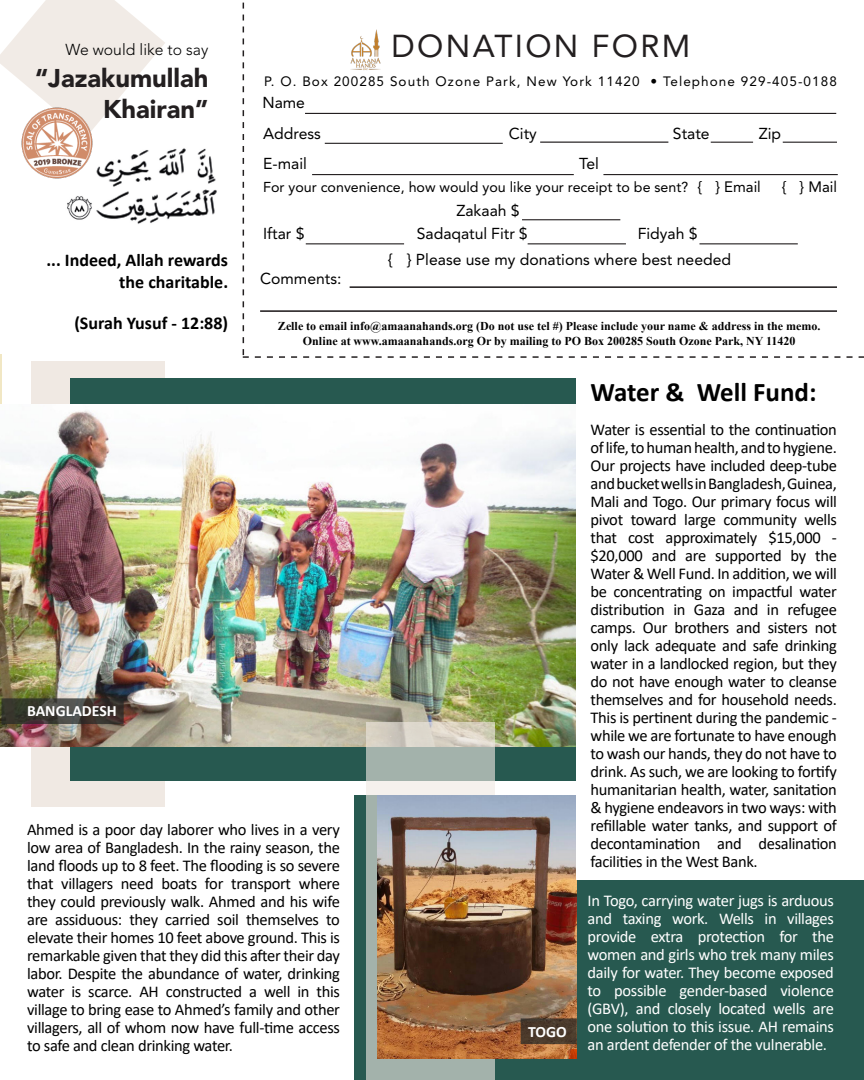
<style>
.page{position:relative;width:864px;height:1080px;background:#fff}
.page>*{position:absolute;margin:0;border:0;box-sizing:border-box;transform-origin:0 0}
.subheading{font:31.5px "Avenir LT Std";letter-spacing:.075em;color:#231f20}
._2nd_PAGE{font:700 27px "Calibri";color:#000}
._2nd_PAGE-2{font:900 25.5px "Avenir LT Std";color:#231f20}
.t1{font:700 18px "Calibri";color:#000}
._2nd_PAGE-3{font:16.5px/18px "Calibri";letter-spacing:-.02em;color:#000;text-align:justify}
._2nd_PAGE-4{font:16.5px/18px "Calibri";letter-spacing:-.02em;color:#fff;text-align:justify}
._2nd_PAGE-5{font:15.75px "Avenir LT Std";color:#000}
._2nd_PAGE-6{font:300 15.75px "Avenir LT Std";color:#000}
._2nd_PAGE-7{font:700 15.75px "Calibri";color:#fff}
._2nd_PAGE-8{font:15px "Avenir LT Std";color:#000}
._2nd_PAGE-9{font:14.25px "Avenir LT Std";color:#000}
.subheading-2{font:13.5px "Avenir LT Std";letter-spacing:.08em;color:#000}
._2nd_PAGE-10{font:700 12px "Times New Roman";color:#000}
</style>
<div class="page">
<hr style="left:0;top:314px;width:1px;height:352px;background:#f1e7c4">
<div style="left:32px;top:362px;width:133px;height:445px;background:#f0e9e3"></div>
<div style="left:70px;top:378px;width:507px;height:403px;background:#275950"></div>
<div style="left:355px;top:795px;width:509px;height:285px;background:#275950"></div>
<div style="left:0;top:0;width:864px;height:353px;background:#fff"></div>
<svg style="left:243px;top:2px;width:621px;height:356px"></svg>
<img style="left:0;top:404px;width:577px;height:342px">
<svg style="left:366px;top:723px;width:128px;height:357px;background:#b7c0b8"></svg>
<img style="left:377px;top:795px;width:200px;height:264px">
<div style="left:577px;top:362px;width:287px;height:518px;background:#fff"></div>
<div style="left:521px;top:1018px;width:56px;height:26px;background:#4a392b"></div>
<svg style="left:1px;top:698px;width:123px;height:26px;background:#3e3b35"></svg>
<img style="left:58px;top:142px;width:159px;height:82px">
<svg style="left:0;top:0;width:165px;height:130px"></svg>
<img style="left:22px;top:108px;width:70px;height:70px">
<p class="_2nd_PAGE-6" style="left:65px;top:41px;width:144px">We would like to say</p>
<p class="_2nd_PAGE-2" style="left:35px;top:63px;width:175px">“Jazakumullah</p>
<p class="_2nd_PAGE-2" style="left:103px;top:94px;width:107px">Khairan”</p>
<p class="subheading" style="left:392px;top:28px;width:300px">DONATION FORM</p>
<p class="subheading-2" style="left:264px;top:73px;width:574px">P. O. Box 200285 South Ozone Park, New York 11420 • Telephone 929-405-0188</p>
<p class="_2nd_PAGE-5" style="left:262px;top:93px;width:44px">Name</p>
<p class="_2nd_PAGE-5" style="left:263px;top:125px;width:59px">Address</p>
<p class="_2nd_PAGE-5" style="left:263px;top:154px;width:45px">E-mail</p>
<p class="_2nd_PAGE-5" style="left:579px;top:154px;width:21px">Tel</p>
<p class="_2nd_PAGE-5" style="left:509px;top:125px;width:30px">City</p>
<p class="_2nd_PAGE-5" style="left:673px;top:125px;width:38px">State</p>
<p class="_2nd_PAGE-5" style="left:759px;top:125px;width:24px">Zip</p>
<p class="_2nd_PAGE-9" style="left:263px;top:179px;width:427px">For your convenience, how would you like your receipt to be sent?</p>
<p class="_2nd_PAGE-8" style="left:698px;top:179px;width:65px">{ } Email</p>
<p class="_2nd_PAGE-8" style="left:782px;top:179px;width:57px">{ } Mail</p>
<p class="_2nd_PAGE-5" style="left:456px;top:201px;width:65px">Zakaah $</p>
<p class="_2nd_PAGE-5" style="left:263px;top:225px;width:43px">Iftar $</p>
<p class="_2nd_PAGE-5" style="left:260px;top:269px;width:83px">Comments:</p>
<p class="_2nd_PAGE-10" style="left:278px;top:318px;width:544px">Zelle to email info@amaanahands.org (Do not use tel #) Please include your name &amp; address in the memo.</p>
<p class="_2nd_PAGE-10" style="left:303px;top:332px;width:494px">Online at www.amaanahands.org Or by mailing to PO Box 200285 South Ozone Park, NY 11420</p>
<p class="_2nd_PAGE-5" style="left:417px;top:225px;width:112px">Sadaqatul Fitr $</p>
<p class="_2nd_PAGE-5" style="left:638px;top:225px;width:61px">Fidyah $</p>
<p class="t1" style="left:46px;top:248px;width:183px">... Indeed, Allah rewards</p>
<p class="_2nd_PAGE-5" style="left:388px;top:250px;width:345px">{ } Please use my donations where best needed</p>
<p class="t1" style="left:119px;top:269px;width:110px">the charitable.</p>
<p class="t1" style="left:74px;top:311px;width:155px">(Surah Yusuf - 12:88)</p>
<p class="_2nd_PAGE-7" style="left:27px;top:700px;width:91px">BANGLADESH</p>
<p class="_2nd_PAGE-3" style="left:27px;top:820px;width:314px">Ahmed is a poor day laborer who lives in a very low area of Bangladesh. In the rainy season, the land floods up to 8 feet. The flooding is so severe that villagers need boats for transport where they could previously walk. Ahmed and his wife are assiduous: they carried soil themselves to elevate their homes 10 feet above ground. This is remarkable given that they did this after their day labor. Despite the abundance of water, drinking water is scarce. AH constructed a well in this village to bring ease to Ahmed’s family and other villagers, all of whom now have full-time access to safe and clean drinking water.</p>
<p class="_2nd_PAGE-7" style="left:528px;top:1020px;width:40px">TOGO</p>
<p class="_2nd_PAGE" style="left:591px;top:373px;width:227px">Water &amp; Well Fund:</p>
<p class="_2nd_PAGE-3" style="left:591px;top:420px;width:248px">Water is essential to the continuation of life, to human health, and to hygiene.<br>Our projects have included deep-tube and bucket wells in Bangladesh, Guinea, Mali and Togo. Our primary focus will pivot toward large community wells that cost approximately $15,000 - $20,000 and are supported by the Water &amp; Well Fund. In addition, we will be concentrating on impactful water distribution in Gaza and in refugee camps. Our brothers and sisters not only lack adequate and safe drinking water in a landlocked region, but they do not have enough water to cleanse themselves and for household needs.<br>This is pertinent during the pandemic - while we are fortunate to have enough to wash our hands, they do not have to drink. As such, we are looking to fortify humanitarian health, water, sanitation &amp; hygiene endeavors in two ways: with refillable water tanks, and support of decontamination and desalination facilities in the West Bank.</p>
<p class="_2nd_PAGE-4" style="left:588px;top:892px;width:248px">In Togo, carrying water jugs is arduous and taxing work. Wells in villages provide extra protection for the women and girls who trek many miles daily for water. They become exposed to possible gender-based violence (GBV), and closely located wells are one solution to this issue. AH remains an ardent defender of the vulnerable.</p>
</div>
